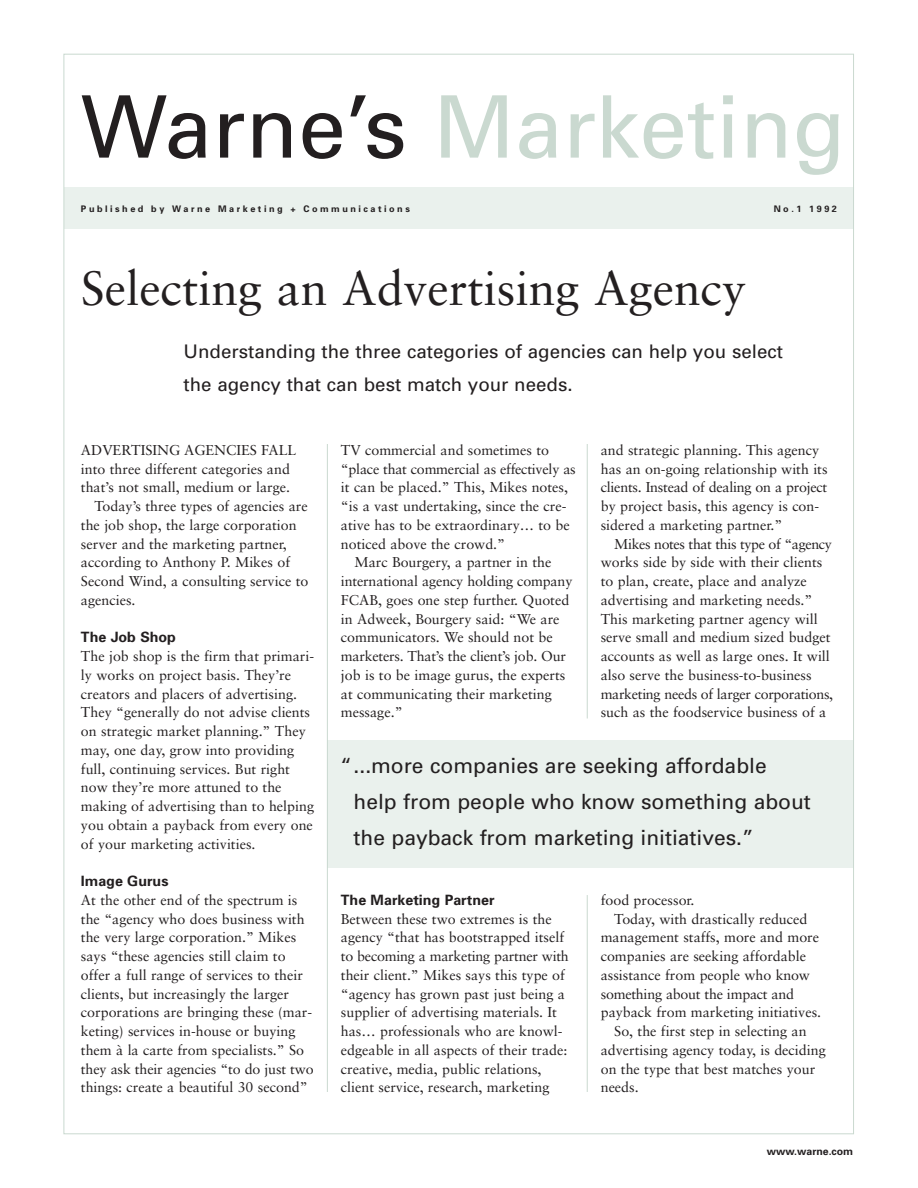
<style>
.page{position:relative;width:918px;height:1188px;background:#fff}
.page>*{position:absolute;margin:0;border:0;box-sizing:border-box;transform-origin:0 0}
.t1{font:86.25px "Univers";color:#cad9d0}
.t2{font:48px "Sabon";color:#231f20}
.t3{font:21px/36px "Univers";color:#231f20}
.t4{font:18.75px/33px "Univers";color:#231f20}
.t5{font:14.25px/18.8px "Sabon";color:#231f20}
.t6{font:700 14.25px "Univers";color:#231f20}
.t7{font:700 10.5px "Univers";color:#231f20}
.t8{font:700 9.15px "Univers";letter-spacing:.275em;color:#231f20}
.s1{color:#231f20}
</style>
<div class="page">
<div style="left:64px;top:187px;width:790px;height:42px;background:#eaf1ed"></div>
<hr style="left:587px;top:444px;width:1px;height:274px;background:#cad9d0">
<hr style="left:587px;top:895px;width:1px;height:197px;background:#cad9d0">
<div style="left:327px;top:740px;width:527px;height:128px;background:#eaf1ed"></div>
<hr style="left:327px;top:444px;width:1px;height:648px;background:#cad9d0">
<h1 class="t1" style="left:81px;top:95px;width:766px"><span class="s1">Warne’s</span> Marketing</h1>
<p class="t8" style="left:81px;top:205px;width:330px">Published by Warne Marketing + Communications</p>
<p class="t8" style="left:774px;top:205px;width:65px">No.1 1992</p>
<h2 class="t2" style="left:81px;top:269px;width:667px">Selecting an Advertising Agency</h2>
<h3 class="t4" style="left:184px;top:336px;width:601px">Understanding the three categories of agencies can help you select the agency that can best match your needs.</h3>
<p class="t5" style="left:81px;top:442px;width:217px">ADVERTISING AGENCIES FALL</p>
<p class="t5" style="left:81px;top:461px;width:210px">into three different categories and</p>
<p class="t5" style="left:81px;top:479px;width:211px">that’s not small, medium or large.</p>
<p class="t5" style="left:95px;top:498px;width:215px">Today’s three types of agencies are</p>
<p class="t5" style="left:81px;top:517px;width:217px">the job shop, the large corporation</p>
<p class="t5" style="left:81px;top:536px;width:207px">server and the marketing partner,</p>
<p class="t5" style="left:81px;top:554px;width:211px">according to Anthony P. Mikes of</p>
<p class="t5" style="left:81px;top:573px;width:229px">Second Wind, a consulting service to</p>
<p class="t5" style="left:81px;top:592px;width:56px">agencies.</p>
<p class="t6" style="left:81px;top:632px;width:96px">The Job Shop</p>
<p class="t5" style="left:81px;top:648px;width:235px">The job shop is the firm that primari&shy;ly works on project basis. They’re creators and placers of advertising.<br>They “generally do not advise clients on strategic market planning.” They may, one day, grow into providing full, continuing services. But right now they’re more attuned to the making of advertising than to helping you obtain a payback from every one of your marketing activities.</p>
<p class="t6" style="left:81px;top:876px;width:89px">Image Gurus</p>
<p class="t5" style="left:81px;top:892px;width:234px">At the other end of the spectrum is the “agency who does business with the very large corporation.” Mikes says “these agencies still claim to offer a full range of services to their clients, but increasingly the larger corporations are bringing these (mar&shy;keting) services in-house or buying them à la carte from specialists.” So they ask their agencies “to do just two things: create a beautiful 30 second”</p>
<p class="t5" style="left:341px;top:442px;width:210px">TV commercial and sometimes to</p>
<p class="t5" style="left:341px;top:461px;width:236px">“place that commercial as effectively as</p>
<p class="t5" style="left:341px;top:479px;width:229px">it can be placed.” This, Mikes notes,</p>
<p class="t5" style="left:341px;top:498px;width:227px">“is a vast undertaking, since the cre-</p>
<p class="t5" style="left:341px;top:517px;width:230px">ative has to be extraordinary… to be</p>
<p class="t5" style="left:341px;top:536px;width:166px">noticed above the crowd.”</p>
<p class="t5" style="left:354px;top:554px;width:198px">Marc Bourgery, a partner in the</p>
<p class="t5" style="left:341px;top:573px;width:233px">international agency holding company</p>
<p class="t5" style="left:341px;top:592px;width:230px">FCAB, goes one step further. Quoted</p>
<p class="t5" style="left:341px;top:611px;width:220px">in Adweek, Bourgery said: “We are</p>
<p class="t5" style="left:341px;top:629px;width:213px">communicators. We should not be</p>
<p class="t5" style="left:341px;top:648px;width:227px">marketers. That’s the client’s job. Our</p>
<p class="t5" style="left:341px;top:667px;width:226px">job is to be image gurus, the experts</p>
<p class="t5" style="left:341px;top:686px;width:212px">at communicating their marketing</p>
<p class="t5" style="left:341px;top:704px;width:63px">message.”</p>
<p class="t5" style="left:601px;top:442px;width:228px">and strategic planning. This agency has an on-going relationship with its clients. Instead of dealing on a project by project basis, this agency is con&shy;sidered a marketing partner.”</p>
<p class="t5" style="left:601px;top:536px;width:234px;text-indent:14px">Mikes notes that this type of “agency works side by side with their clients to plan, create, place and analyze advertising and marketing needs.” This marketing partner agency will serve small and medium sized budget accounts as well as large ones. It will also serve the business-to-business marketing needs of larger corporations, such as the foodservice business of a</p>
<h3 class="t3" style="left:354px;top:749px;width:459px;text-indent:-14px">“...more companies are seeking affordable help from people who know something about the payback from marketing initiatives.”</h3>
<p class="t6" style="left:341px;top:895px;width:155px">The Marketing Partner</p>
<p class="t5" style="left:341px;top:911px;width:229px">Between these two extremes is the agency “that has bootstrapped itself to becoming a marketing partner with their client.” Mikes says this type of “agency has grown past just being a supplier of advertising materials. It has… professionals who are knowl&shy;edgeable in all aspects of their trade: creative, media, public relations, client service, research, marketing</p>
<p class="t5" style="left:601px;top:892px;width:95px">food processor.</p>
<p class="t5" style="left:614px;top:911px;width:195px">Today, with drastically reduced</p>
<p class="t5" style="left:601px;top:929px;width:220px">management staffs, more and more</p>
<p class="t5" style="left:601px;top:948px;width:207px">companies are seeking affordable</p>
<p class="t5" style="left:601px;top:967px;width:211px">assistance from people who know</p>
<p class="t5" style="left:601px;top:986px;width:195px">something about the impact and</p>
<p class="t5" style="left:601px;top:1004px;width:222px">payback from marketing initiatives.</p>
<p class="t5" style="left:614px;top:1023px;width:194px">So, the first step in selecting an</p>
<p class="t5" style="left:601px;top:1042px;width:227px">advertising agency today, is deciding</p>
<p class="t5" style="left:601px;top:1061px;width:216px">on the type that best matches your</p>
<p class="t5" style="left:601px;top:1079px;width:39px">needs.</p>
<p class="t7" style="left:767px;top:1148px;width:88px">www.warne.com</p>
</div>
